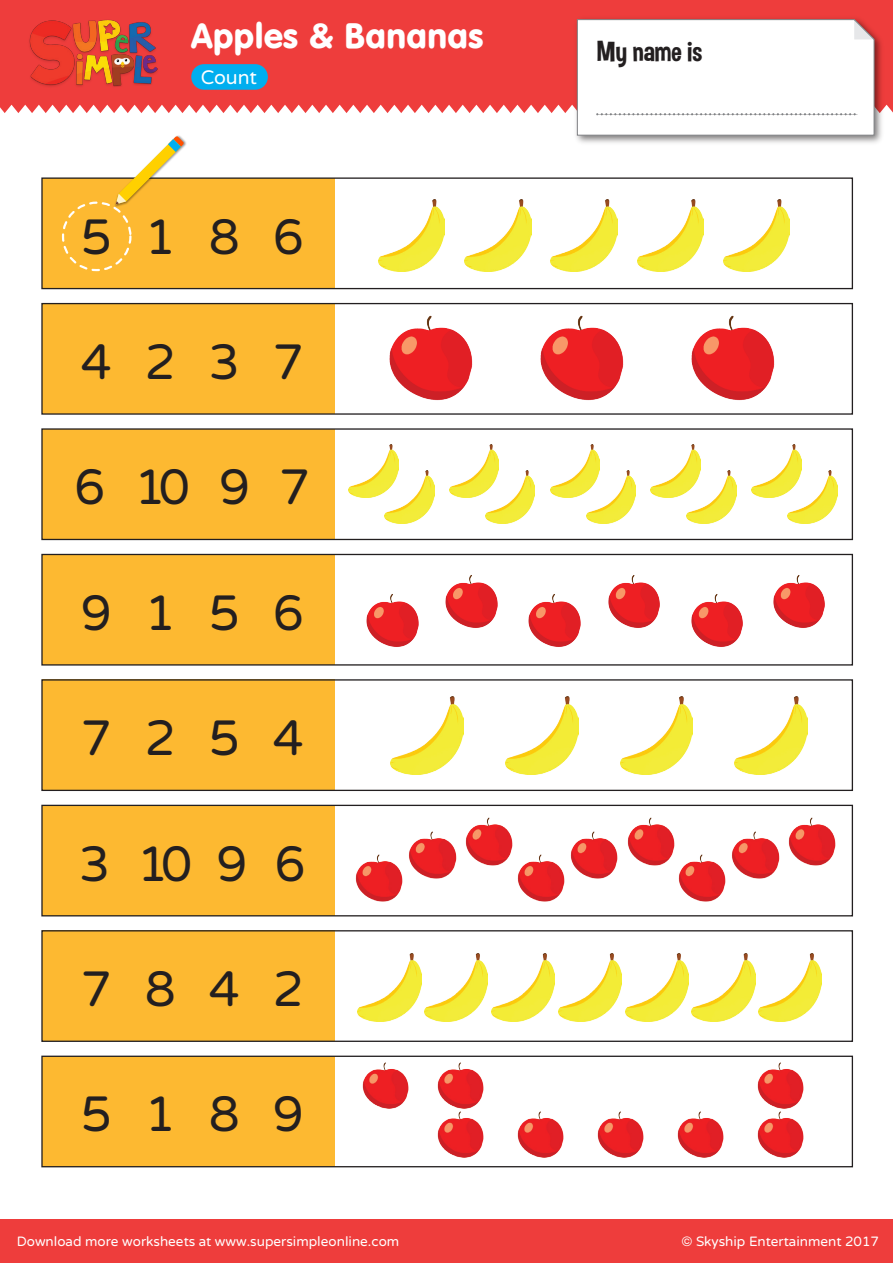
<style>
.page{position:relative;width:893px;height:1263px;background:#fff}
.page>*{position:absolute;margin:0;border:0;box-sizing:border-box;transform-origin:0 0}
.t1{font:49.5px "Varela Round";color:#231f20}
.t2{font:34.5px "VAG Rounded TL";color:#fff}
.t3{font:28.5px "Dimbo";letter-spacing:.01em;color:#231f20}
.t4{font:19.5px "Varela Round";color:#fff}
.t5{font:13.5px "Varela Round";color:#fff}
</style>
<div class="page">
<div style="left:0;top:0;width:893px;height:113px;background:#ee3d3c"></div>
<div style="left:0;top:1219px;width:893px;height:44px;background:#ee3d3c"></div>
<img style="left:15px;top:0;width:161px;height:113px">
<img style="left:571px;top:13px;width:315px;height:130px">
<svg style="left:577px;top:19px;width:298px;height:117px"></svg>
<div style="left:191px;top:64px;width:77px;height:26px;background:#00aeef;border-radius:13px"></div>
<img style="left:389px;top:315px;width:84px;height:86px">
<img style="left:540px;top:315px;width:84px;height:86px">
<img style="left:691px;top:315px;width:84px;height:86px">
<img style="left:362px;top:1062px;width:47px;height:47px">
<img style="left:437px;top:1062px;width:47px;height:45px">
<img style="left:437px;top:1107px;width:47px;height:51px">
<img style="left:517px;top:1111px;width:47px;height:47px">
<img style="left:597px;top:1111px;width:47px;height:47px">
<img style="left:677px;top:1111px;width:47px;height:47px">
<img style="left:757px;top:1113px;width:47px;height:45px">
<img style="left:757px;top:1062px;width:47px;height:51px">
<img style="left:773px;top:575px;width:52px;height:53px">
<img style="left:788px;top:817px;width:48px;height:49px">
<img style="left:732px;top:831px;width:48px;height:48px">
<img style="left:678px;top:854px;width:48px;height:48px">
<img style="left:627px;top:817px;width:52px;height:52px">
<img style="left:570px;top:831px;width:48px;height:48px">
<img style="left:517px;top:854px;width:48px;height:48px">
<img style="left:465px;top:817px;width:53px;height:52px">
<img style="left:409px;top:831px;width:48px;height:48px">
<img style="left:355px;top:854px;width:48px;height:48px">
<img style="left:691px;top:594px;width:52px;height:53px">
<img style="left:608px;top:575px;width:52px;height:53px">
<img style="left:528px;top:594px;width:53px;height:53px">
<img style="left:445px;top:575px;width:53px;height:53px">
<img style="left:366px;top:594px;width:53px;height:53px">
<img style="left:378px;top:200px;width:67px;height:71px">
<img style="left:465px;top:200px;width:66px;height:71px">
<img style="left:551px;top:200px;width:66px;height:71px">
<img style="left:637px;top:200px;width:67px;height:71px">
<img style="left:723px;top:200px;width:67px;height:71px">
<img style="left:349px;top:444px;width:49px;height:53px">
<img style="left:385px;top:470px;width:49px;height:53px">
<img style="left:449px;top:444px;width:50px;height:53px">
<img style="left:485px;top:470px;width:50px;height:53px">
<img style="left:550px;top:444px;width:50px;height:53px">
<img style="left:586px;top:470px;width:50px;height:53px">
<img style="left:651px;top:444px;width:49px;height:53px">
<img style="left:687px;top:470px;width:49px;height:53px">
<img style="left:735px;top:696px;width:73px;height:79px">
<img style="left:759px;top:953px;width:63px;height:68px">
<img style="left:692px;top:953px;width:63px;height:68px">
<img style="left:625px;top:953px;width:63px;height:68px">
<img style="left:558px;top:953px;width:64px;height:68px">
<img style="left:491px;top:953px;width:64px;height:68px">
<img style="left:425px;top:953px;width:63px;height:68px">
<img style="left:358px;top:953px;width:63px;height:68px">
<img style="left:620px;top:696px;width:73px;height:79px">
<img style="left:505px;top:696px;width:73px;height:79px">
<img style="left:391px;top:696px;width:72px;height:79px">
<div style="left:42px;top:178px;width:293px;height:111px;background:#fdb931"></div>
<div style="left:42px;top:303px;width:293px;height:111px;background:#fdb931"></div>
<div style="left:42px;top:429px;width:293px;height:110px;background:#fdb931"></div>
<div style="left:42px;top:554px;width:293px;height:111px;background:#fdb931"></div>
<div style="left:42px;top:680px;width:293px;height:110px;background:#fdb931"></div>
<div style="left:42px;top:805px;width:293px;height:110px;background:#fdb931"></div>
<div style="left:42px;top:931px;width:293px;height:110px;background:#fdb931"></div>
<div style="left:42px;top:1056px;width:293px;height:110px;background:#fdb931"></div>
<div style="left:62px;top:202px;width:70px;height:69px;border:2px dashed #fff;border-radius:50%"></div>
<div style="left:41px;top:177px;width:812px;height:112px;border:1px solid #231f20"></div>
<div style="left:41px;top:303px;width:812px;height:112px;border:1px solid #231f20"></div>
<div style="left:41px;top:428px;width:812px;height:112px;border:1px solid #231f20"></div>
<div style="left:41px;top:554px;width:812px;height:112px;border:1px solid #231f20"></div>
<div style="left:41px;top:679px;width:812px;height:112px;border:1px solid #231f20"></div>
<div style="left:41px;top:805px;width:812px;height:111px;border:1px solid #231f20"></div>
<div style="left:41px;top:930px;width:812px;height:112px;border:1px solid #231f20"></div>
<div style="left:41px;top:1055px;width:812px;height:112px;border:1px solid #231f20"></div>
<img style="left:114px;top:135px;width:73px;height:73px">
<svg style="left:116px;top:136px;width:68px;height:69px"></svg>
<img style="left:752px;top:444px;width:49px;height:54px">
<img style="left:788px;top:470px;width:49px;height:53px">
<h2 class="t2" style="left:191px;top:14px;width:294px">Apples &amp; Bananas</h2>
<h3 class="t4" style="left:201px;top:66px;width:58px">Count</h3>
<h1 class="t1" style="left:81px;top:208px;width:225px">5 1 8 6</h1>
<h1 class="t1" style="left:81px;top:333px;width:225px">4 2 3 7</h1>
<h1 class="t1" style="left:74px;top:459px;width:238px">6 10 9 7</h1>
<h1 class="t1" style="left:81px;top:584px;width:225px">9 1 5 6</h1>
<h1 class="t1" style="left:81px;top:709px;width:225px">7 2 5 4</h1>
<h1 class="t1" style="left:79px;top:835px;width:228px">3 10 9 6</h1>
<h1 class="t1" style="left:81px;top:961px;width:225px">7 8 4 2</h1>
<h1 class="t1" style="left:81px;top:1086px;width:225px">5 1 8 9</h1>
<h3 class="t3" style="left:597px;top:34px;width:107px">My name is</h3>
<p class="t5" style="left:17px;top:1234px;width:384px">Download more worksheets at www.supersimpleonline.com</p>
<p class="t5" style="left:681px;top:1234px;width:199px">© Skyship Entertainment 2017</p>
</div>
